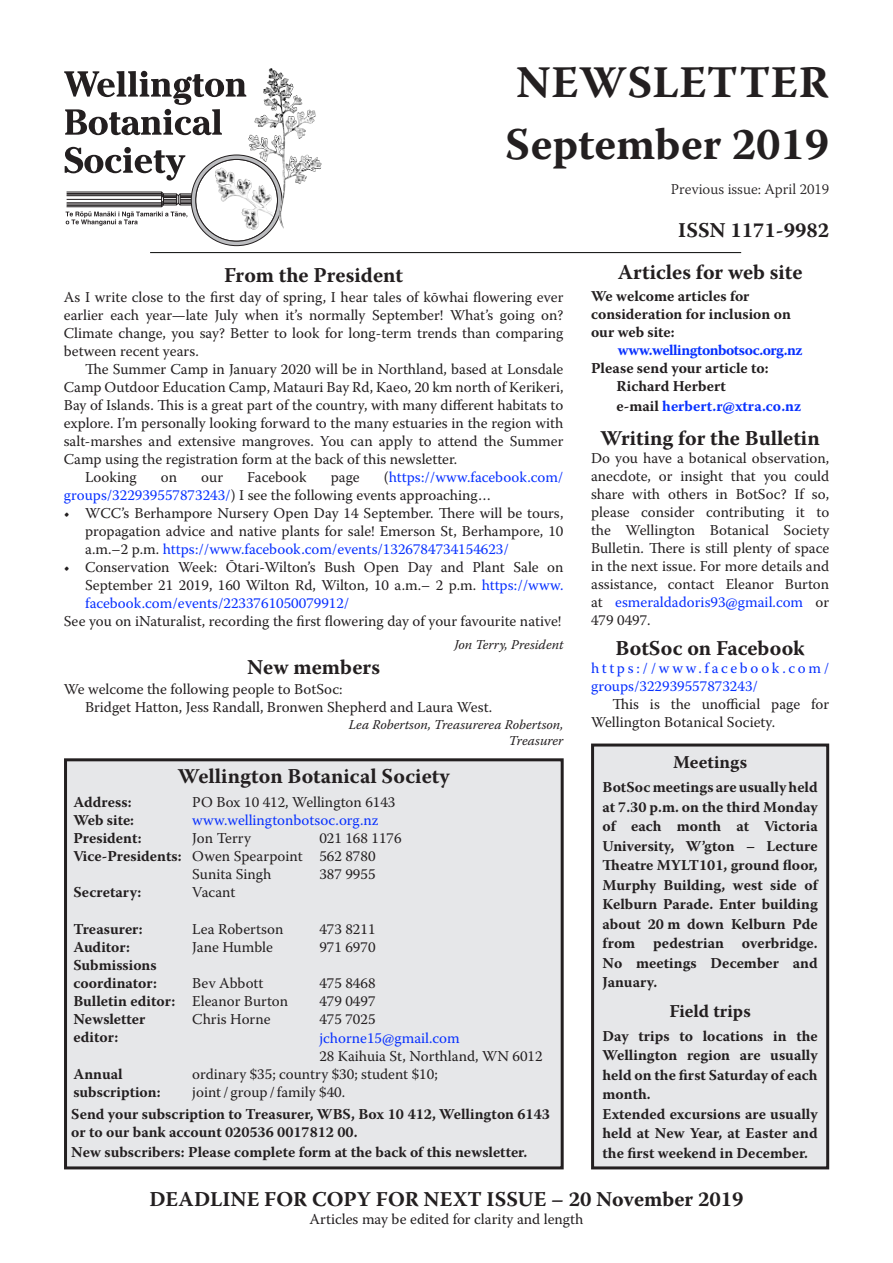
<style>
.page{position:relative;width:893px;height:1263px;background:#fff}
.page>*{position:absolute;margin:0;border:0;box-sizing:border-box;transform-origin:0 0}
.Body_first{font:700 45px "Warnock Pro";color:#231f20}
.Subhead_2{font:700 45px "Warnock Pro";letter-spacing:.015em;color:#231f20}
.Heading_1{font:700 21px "Warnock Pro";color:#231f20}
.Subhead_2-2{font:700 21px "Warnock Pro";color:#231f20}
.t1{font:700 18px "Warnock Pro";color:#231f20}
.Body_text{font:15px/18px "Warnock Pro";color:#231f20;text-align:justify}
.t2{font:700 15px/19.5px "Warnock Pro";color:#231f20}
.Body_first-2{font:15px/18px "Warnock Pro";color:#231f20;text-align:justify}
.Body_text-2{font:15px/18px "Warnock Pro";color:#0831ff}
.t3{font:700 15px "Warnock Pro";letter-spacing:-.015em;color:#0831ff}
.Body_first-3{font:15px/18px "Warnock Pro";letter-spacing:.005em;color:#0831ff}
.Subhead_2-3{font:300 15px "Warnock Pro";color:#231f20}
.Author{font:italic 13.5px/16.2px "Warnock Pro";color:#231f20;text-align:right}
.s1{color:#231f20}
.s2{color:#0831ff}
</style>
<div class="page">
<hr style="left:150px;top:252px;width:591px;height:1px;background:#070807">
<svg style="left:64px;top:71px;width:182px;height:64px"></svg>
<svg style="left:65px;top:147px;width:219px;height:100px"></svg>
<img style="left:282px;top:176px;width:25px;height:22px">
<img style="left:283px;top:171px;width:32px;height:5px">
<img style="left:283px;top:167px;width:25px;height:4px">
<img style="left:283px;top:163px;width:39px;height:4px">
<img style="left:260px;top:158px;width:60px;height:5px">
<img style="left:259px;top:154px;width:59px;height:4px">
<img style="left:249px;top:141px;width:36px;height:13px">
<img style="left:248px;top:136px;width:54px;height:5px">
<img style="left:249px;top:132px;width:56px;height:4px">
<img style="left:270px;top:127px;width:36px;height:5px">
<img style="left:256px;top:123px;width:56px;height:4px">
<img style="left:254px;top:118px;width:61px;height:5px">
<img style="left:260px;top:114px;width:56px;height:4px">
<img style="left:271px;top:110px;width:45px;height:4px">
<img style="left:266px;top:105px;width:44px;height:5px">
<img style="left:264px;top:97px;width:38px;height:8px">
<img style="left:263px;top:88px;width:30px;height:9px">
<img style="left:267px;top:83px;width:27px;height:5px">
<img style="left:267px;top:79px;width:22px;height:4px">
<img style="left:268px;top:68px;width:16px;height:11px">
<div style="left:593px;top:745px;width:235px;height:423px;background:#e6e7e9"></div>
<div style="left:591px;top:743px;width:238px;height:426px;border:3px solid #231f20"></div>
<div style="left:66px;top:760px;width:496px;height:408px;background:#e6e7e9"></div>
<div style="left:64px;top:758px;width:500px;height:411px;border:3px solid #231f20"></div>
<p class="Subhead_2" style="left:516px;top:55px;width:314px">NEWSLETTER</p>
<p class="Body_first" style="left:505px;top:118px;width:325px">September 2019</p>
<p class="Subhead_2-3" style="left:671px;top:180px;width:160px">Previous issue: April 2019</p>
<p class="Subhead_2-2" style="left:678px;top:217px;width:153px">ISSN 1171-9982</p>
<p class="Heading_1" style="left:224px;top:263px;width:180px">From the President</p>
<p class="Body_first-2" style="left:64px;top:288px;width:501px">As I write close to the first day of spring, I hear tales of kōwhai flowering ever earlier each year—late July when it’s normally September! What’s going on?<br>Climate change, you say? Better to look for long-term trends than comparing between recent years.</p>
<p class="Body_text" style="left:64px;top:360px;width:501px;text-indent:21px">The Summer Camp in January 2020 will be in Northland, based at Lonsdale Camp Outdoor Education Camp, Matauri Bay Rd, Kaeo, 20 km north of Kerikeri, Bay of Islands. This is a great part of the country, with many different habitats to explore. I’m personally looking forward to the many estuaries in the region with salt-marshes and extensive mangroves. You can apply to attend the Summer Camp using the registration form at the back of this newsletter.</p>
<p class="Body_text" style="left:85px;top:468px;width:53px">Looking</p>
<p class="Body_text" style="left:161px;top:468px;width:18px">on</p>
<p class="Body_text" style="left:201px;top:468px;width:23px">our</p>
<p class="Body_text" style="left:247px;top:468px;width:61px">Facebook</p>
<p class="Body_text" style="left:331px;top:468px;width:30px">page</p>
<p class="Body_text-2" style="left:64px;top:468px;width:501px;text-indent:320px"><span class="s1">(</span>https://www.facebook.com/ groups/322939557873243/<span class="s1">) I see the following events approaching…</span></p>
<p class="Body_text" style="left:85px;top:504px;width:480px;text-indent:-21px">• WCC’s Berhampore Nursery Open Day 14 September. There will be tours, propagation advice and native plants for sale! Emerson St, Berhampore, 10 a.m.–2 p.m. <span class="s2">https://www.facebook.com/events/1326784734154623/</span></p>
<p class="Body_text" style="left:85px;top:558px;width:480px;text-indent:-21px">• Conservation Week: Ōtari-Wilton’s Bush Open Day and Plant Sale on September 21 2019, 160 Wilton Rd, Wilton, 10 a.m.– 2 p.m. <span class="s2">https://www. facebook.com/events/2233761050079912/</span></p>
<p class="Body_first-2" style="left:64px;top:612px;width:499px">See you on iNaturalist, recording the first flowering day of your favourite native!</p>
<p class="Author" style="left:454px;top:636px;width:110px">Jon Terry, President</p>
<p class="Heading_1" style="left:247px;top:655px;width:135px">New members</p>
<p class="Body_first-2" style="left:64px;top:680px;width:280px">We welcome the following people to BotSoc:</p>
<p class="Body_text" style="left:85px;top:698px;width:409px">Bridget Hatton, Jess Randall, Bronwen Shepherd and Laura West.</p>
<p class="Author" style="left:349px;top:716px;width:216px">Lea Robertson, Treasurerea Robertson,<br>Treasurer</p>
<p class="Heading_1" style="left:178px;top:764px;width:273px">Wellington Botanical Society</p>
<p class="t2" style="left:73px;top:792px;width:60px">Address:</p>
<p class="Body_text" style="left:192px;top:793px;width:205px">PO Box 10 412, Wellington 6143</p>
<p class="t2" style="left:73px;top:810px;width:62px">Web site:</p>
<p class="Body_text-2" style="left:192px;top:811px;width:188px">www.wellingtonbotsoc.org.nz</p>
<p class="t2" style="left:73px;top:828px;width:70px">President:</p>
<p class="Body_text" style="left:192px;top:829px;width:60px">Jon Terry</p>
<p class="Body_text" style="left:319px;top:829px;width:84px">021 168 1176</p>
<p class="t2" style="left:73px;top:846px;width:110px">Vice-Presidents:</p>
<p class="Body_text" style="left:192px;top:847px;width:112px">Owen Spearpoint</p>
<p class="Body_text" style="left:319px;top:847px;width:58px">562 8780</p>
<p class="Body_text" style="left:192px;top:864px;width:81px">Sunita Singh</p>
<p class="Body_text" style="left:319px;top:864px;width:58px">387 9955</p>
<p class="t2" style="left:73px;top:881px;width:70px">Secretary:</p>
<p class="Body_text" style="left:192px;top:882px;width:45px">Vacant</p>
<p class="t2" style="left:73px;top:919px;width:71px">Treasurer:</p>
<p class="Body_text" style="left:192px;top:920px;width:93px">Lea Robertson</p>
<p class="Body_text" style="left:319px;top:920px;width:58px">473 8211</p>
<p class="t2" style="left:73px;top:937px;width:58px">Auditor:</p>
<p class="Body_text" style="left:192px;top:938px;width:82px">Jane Humble</p>
<p class="Body_text" style="left:319px;top:938px;width:58px">971 6970</p>
<p class="t2" style="left:73px;top:956px;width:85px;line-height:18px">Submissions coordinator:</p>
<p class="Body_text" style="left:192px;top:974px;width:73px">Bev Abbott</p>
<p class="Body_text" style="left:319px;top:974px;width:58px">475 8468</p>
<p class="t2" style="left:73px;top:991px;width:103px">Bulletin editor:</p>
<p class="Body_text" style="left:192px;top:992px;width:97px">Eleanor Burton</p>
<p class="Body_text" style="left:319px;top:992px;width:58px">479 0497</p>
<p class="t2" style="left:73px;top:1009px;width:74px;line-height:18px">Newsletter editor:</p>
<p class="Body_text" style="left:192px;top:1009px;width:80px">Chris Horne</p>
<p class="Body_text" style="left:319px;top:1009px;width:58px">475 7025</p>
<p class="Body_text" style="left:319px;top:1028px;width:225px"><span class="s2">jchorne15@gmail.com<br></span>28 Kaihuia St, Northland, WN 6012</p>
<p class="t2" style="left:73px;top:1064px;width:89px;line-height:18px">Annual subscription:</p>
<p class="Body_text" style="left:192px;top:1064px;width:247px">ordinary $35; country $30; student $10; joint/ group/family $40.</p>
<p class="t2" style="left:71px;top:1104px;width:480px;line-height:18px">Send your subscription to Treasurer, WBS, Box 10 412, Wellington 6143 or to our bank account 020536 0017812 00.</p>
<p class="t2" style="left:71px;top:1142px;width:458px">New subscribers: Please complete form at the back of this newsletter.</p>
<p class="Heading_1" style="left:618px;top:260px;width:186px">Articles for web site</p>
<p class="t2" style="left:591px;top:287px;width:201px;line-height:18px">We welcome articles for consideration for inclusion on our web site:</p>
<p class="t3" style="left:618px;top:341px;width:186px">www.wellingtonbotsoc.org.nz</p>
<p class="t2" style="left:591px;top:358px;width:179px">Please send your article to:</p>
<p class="t2" style="left:617px;top:376px;width:111px">Richard Herbert</p>
<p class="t3" style="left:617px;top:397px;width:186px"><span class="s1">e-mail</span> herbert.r@xtra.co.nz</p>
<p class="Heading_1" style="left:600px;top:426px;width:221px">Writing for the Bulletin</p>
<p class="Body_first-2" style="left:591px;top:449px;width:240px">Do you have a botanical observation, anecdote, or insight that you could share with others in BotSoc? If so, please consider contributing it to the Wellington Botanical Society Bulletin. There is still plenty of space in the next issue. For more details and assistance, contact Eleanor Burton at <span class="s2">esmeraldadoris93@gmail.com</span> or 479 0497.</p>
<p class="Heading_1" style="left:616px;top:635px;width:191px">BotSoc on Facebook</p>
<p class="Body_first-3" style="left:591px;top:658px;width:240px">https://www.facebook.com/ groups/322939557873243/</p>
<p class="Body_text" style="left:591px;top:694px;width:240px;text-indent:21px">This is the unofficial page for<br>Wellington Botanical Society.</p>
<p class="t1" style="left:673px;top:751px;width:76px">Meetings</p>
<p class="t2" style="left:603px;top:777px;width:217px;text-align:justify">BotSoc meetings are usually held at 7.30 p.m. on the third Monday of each month at Victoria University, W’gton – Lecture Theatre MYLT101, ground floor, Murphy Building, west side of Kelburn Parade. Enter building about 20 m down Kelburn Pde from pedestrian overbridge.<br>No meetings December and January.</p>
<p class="t1" style="left:669px;top:1000px;width:83px">Field trips</p>
<p class="t2" style="left:603px;top:1026px;width:217px;text-align:justify">Day trips to locations in the Wellington region are usually held on the first Saturday of each month.</p>
<p class="t2" style="left:603px;top:1104px;width:217px;text-align:justify">Extended excursions are usually held at New Year, at Easter and the first weekend in December.</p>
<p class="Heading_1" style="left:149px;top:1186px;width:596px">DEADLINE FOR COPY FOR NEXT ISSUE – 20 November 2019</p>
<p class="Body_first-2" style="left:310px;top:1210px;width:275px">Articles may be edited for clarity and length</p>
</div>
